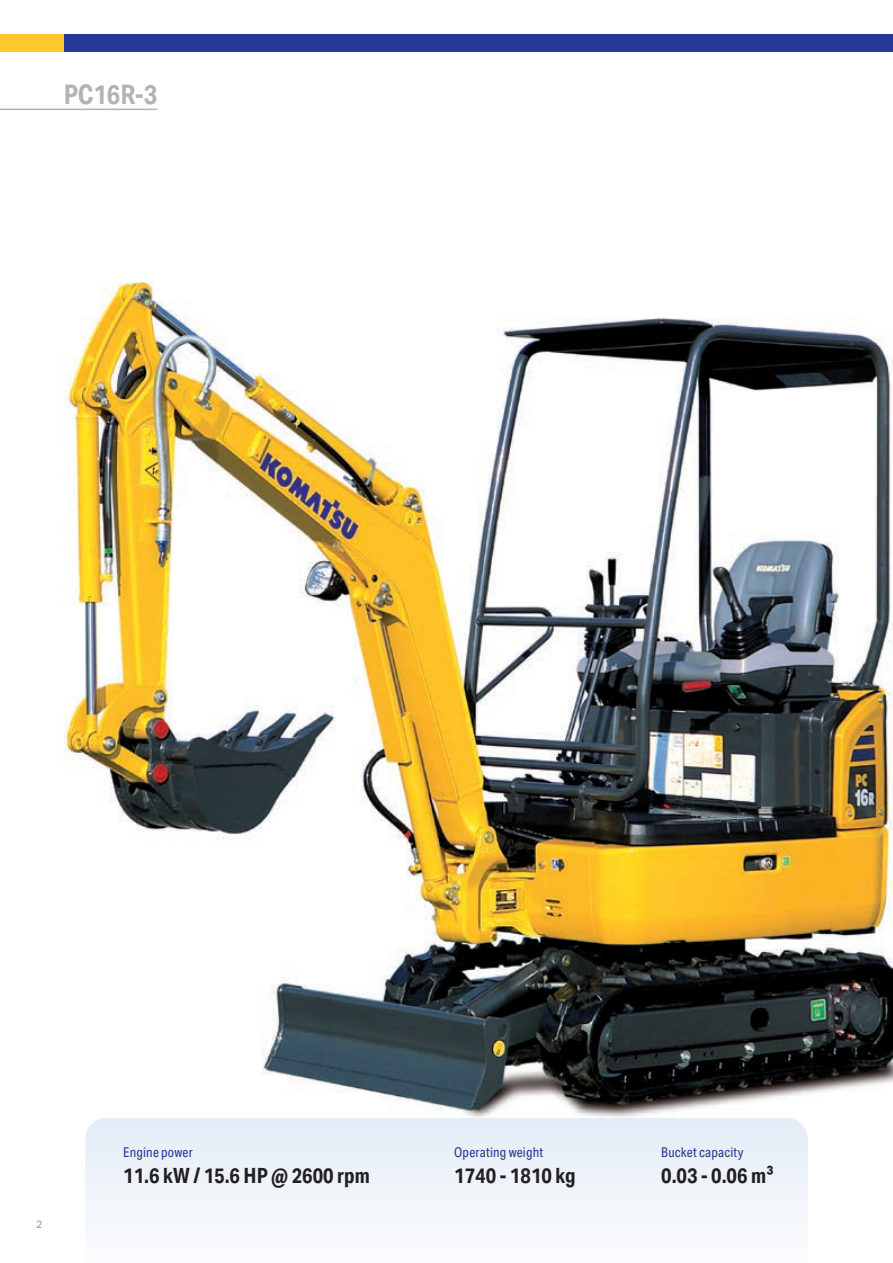
<style>
.page{position:relative;width:893px;height:1263px;background:#fff}
.page>*{position:absolute;margin:0;border:0;box-sizing:border-box;transform-origin:0 0}
.t1{font:700 27px "Aktiv Grotesk Cd";color:#b2b3b7}
.t2{font:700 21px "Aktiv Grotesk Cd";color:#231f20}
.t3{font:13.5px "Aktiv Grotesk Cd";letter-spacing:.01em;color:#263895}
.t4{font:10.5px "Aktiv Grotesk";color:#939598}
</style>
<div class="page">
<img style="left:64px;top:281px;width:829px;height:837px">
<div style="left:85px;top:1118px;width:723px;height:104px;background:#edf3f9"></div>
<hr style="left:0;top:109px;width:157px;height:1px;background:#b2b3b7">
<div style="left:0;top:34px;width:143px;height:17px;background:#fec92d"></div>
<div style="left:64px;top:34px;width:829px;height:17px;background:#263895"></div>
<p class="t1" style="left:64px;top:79px;width:95px">PC16R-3</p>
<p class="t4" style="left:36px;top:1218px;width:8px">2</p>
<p class="t3" style="left:123px;top:1145px;width:71px">Engine power</p>
<p class="t2" style="left:123px;top:1163px;width:248px">11.6 kW / 15.6 HP @ 2600 rpm</p>
<p class="t3" style="left:454px;top:1145px;width:91px">Operating weight</p>
<p class="t2" style="left:454px;top:1163px;width:123px">1740 - 1810 kg</p>
<p class="t3" style="left:661px;top:1145px;width:84px">Bucket capacity</p>
<p class="t2" style="left:661px;top:1163px;width:114px">0.03 - 0.06 m³</p>
</div>
